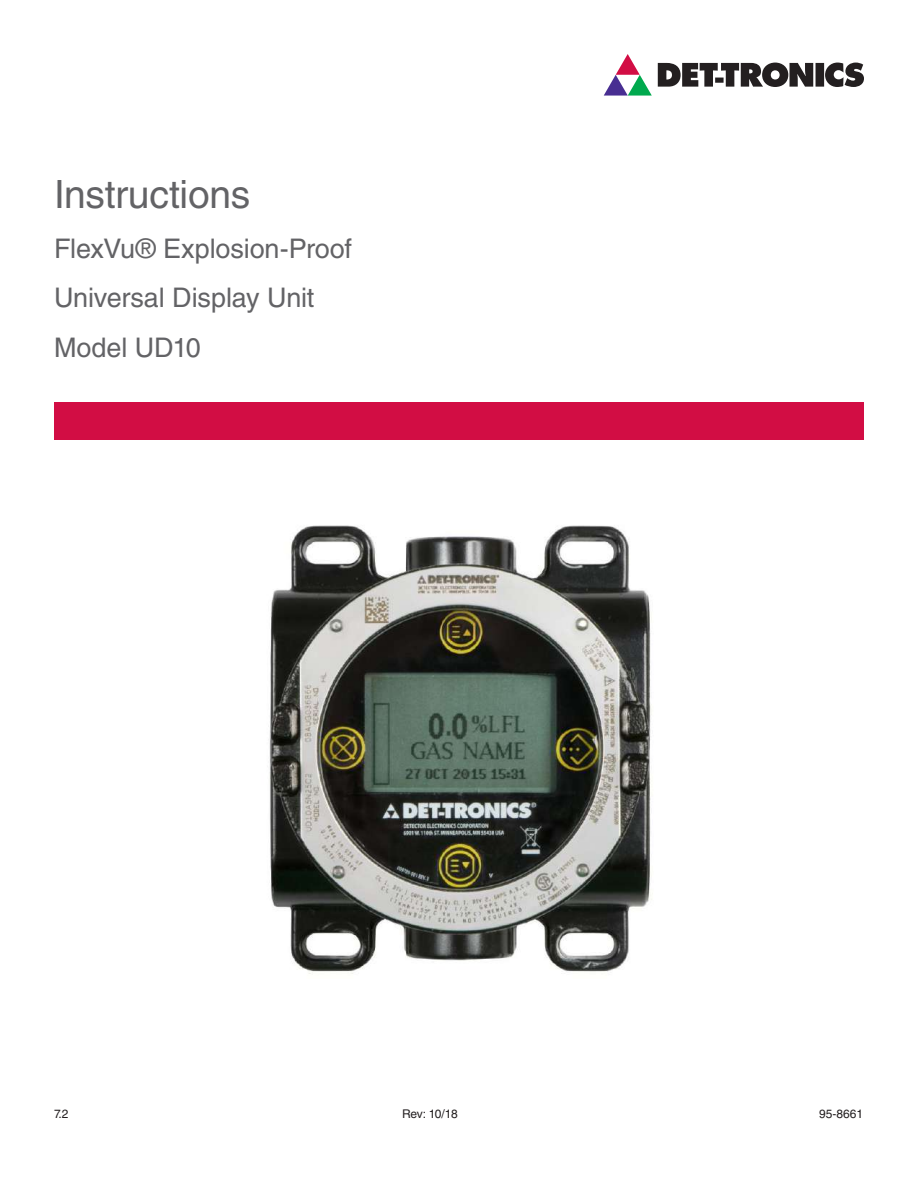
<style>
.page{position:relative;width:918px;height:1188px;background:#fff}
.page>*{position:absolute;margin:0;border:0;box-sizing:border-box;transform-origin:0 0}
.t1{font:39px "Helvetica LT Std";letter-spacing:-.005em;color:#636366}
.t2{font:27px/49.5px "Helvetica LT Std";letter-spacing:-.005em;color:#636366}
.t3{font:12px "Helvetica LT Std";letter-spacing:-.01em;color:#231f20}
</style>
<div class="page">
<svg style="left:604px;top:54px;width:48px;height:42px"></svg>
<svg style="left:658px;top:63px;width:206px;height:24px"></svg>
<div style="left:54px;top:402px;width:810px;height:38px;background:#d20d44"></div>
<img style="left:269px;top:525px;width:383px;height:449px">
<h1 class="t1" style="left:54px;top:172px;width:198px">Instructions</h1>
<p class="t2" style="left:54px;top:223px;width:300px">FlexVu® Explosion-Proof<br>Universal Display Unit<br>Model UD10</p>
<p class="t3" style="left:54px;top:1107px;width:16px">7.2</p>
<p class="t3" style="left:402px;top:1107px;width:57px">Rev: 10/18</p>
<p class="t3" style="left:819px;top:1107px;width:46px">95-8661</p>
</div>
